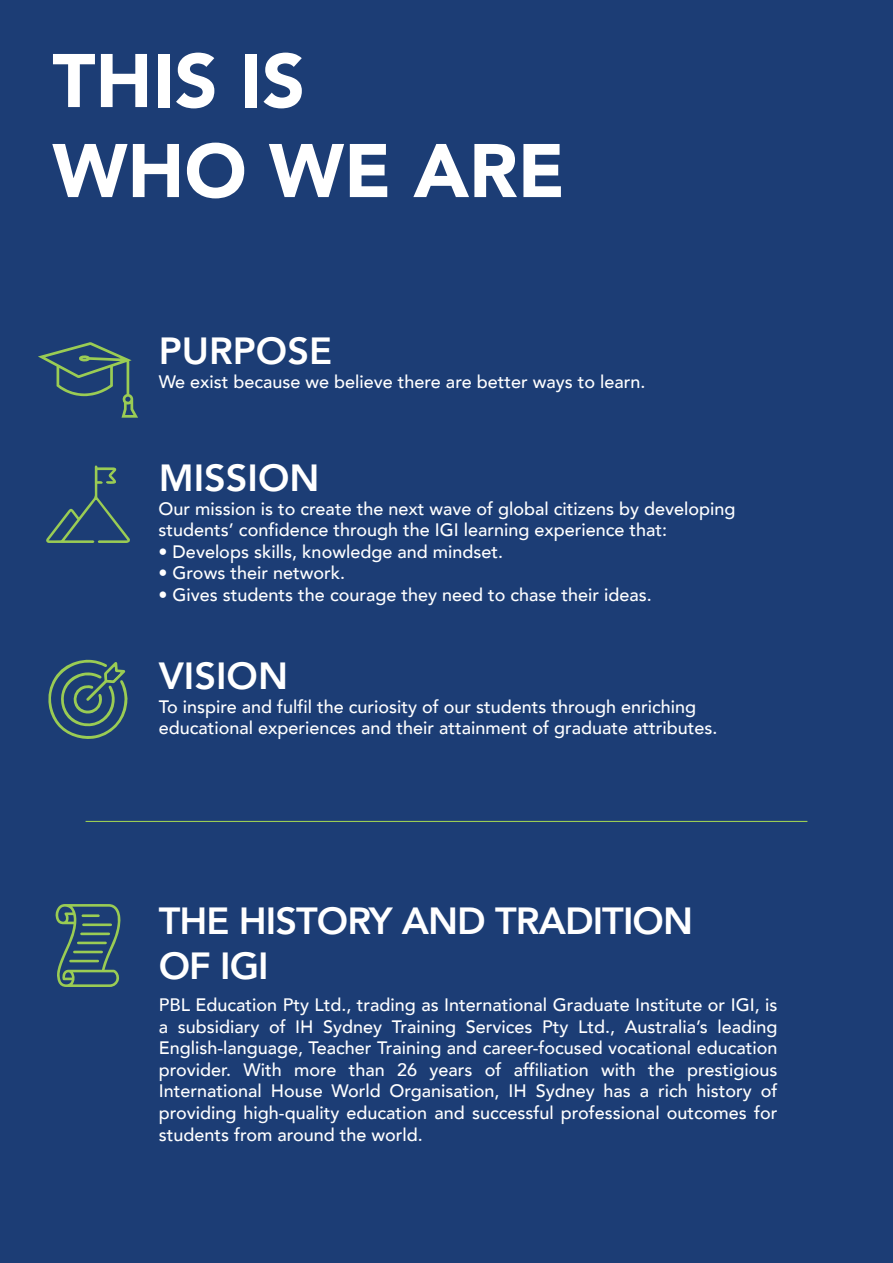
<style>
.page{position:relative;width:893px;height:1263px;background:#1c3d75}
.page>*{position:absolute;margin:0;border:0;box-sizing:border-box;transform-origin:0 0}
.t1{font:900 75px/90px "Avenir";color:#fff}
.t2{font:800 37.8px/45.3px "Avenir";letter-spacing:-.025em;color:#fff}
.t3{font:800 37.8px "Avenir";color:#fff}
.t4{font:500 18px/21.6px "Avenir";color:#fff}
</style>
<div class="page">
<svg style="left:48px;top:660px;width:80px;height:79px"></svg>
<svg style="left:46px;top:465px;width:84px;height:78px"></svg>
<svg style="left:55px;top:904px;width:66px;height:83px"></svg>
<svg style="left:38px;top:342px;width:100px;height:76px"></svg>
<hr style="left:86px;top:821px;width:721px;height:1px;background:#9acc54">
<h1 class="t1" style="left:52px;top:34px;width:514px">THIS IS<br>WHO WE ARE</h1>
<h2 class="t3" style="left:159px;top:322px;width:175px">PURPOSE</h2>
<p class="t4" style="left:159px;top:370px;width:488px">We exist because we believe there are better ways to learn.</p>
<h2 class="t3" style="left:159px;top:448px;width:162px">MISSION</h2>
<p class="t4" style="left:159px;top:497px;width:578px">Our mission is to create the next wave of global citizens by developing students’ confidence through the IGI learning experience that:</p>
<p class="t4" style="left:159px;top:540px;width:346px">• Develops skills, knowledge and mindset.</p>
<p class="t4" style="left:159px;top:561px;width:188px">• Grows their network.</p>
<p class="t4" style="left:159px;top:583px;width:495px">• Gives students the courage they need to chase their ideas.</p>
<h2 class="t2" style="left:159px;top:653px;width:131px">VISION</h2>
<p class="t4" style="left:159px;top:695px;width:560px">To inspire and fulfil the curiosity of our students through enriching educational experiences and their attainment of graduate attributes.</p>
<h2 class="t2" style="left:159px;top:898px;width:536px">THE HISTORY AND TRADITION<br>OF IGI</h2>
<p class="t4" style="left:159px;top:993px;width:620px;text-align:justify">PBL Education Pty Ltd., trading as International Graduate Institute or IGI, is a subsidiary of IH Sydney Training Services Pty Ltd., Australia’s leading English-language, Teacher Training and career-focused vocational education provider. With more than 26 years of affiliation with the prestigious International House World Organisation, IH Sydney has a rich history of providing high-quality education and successful professional outcomes for students from around the world.</p>
</div>
